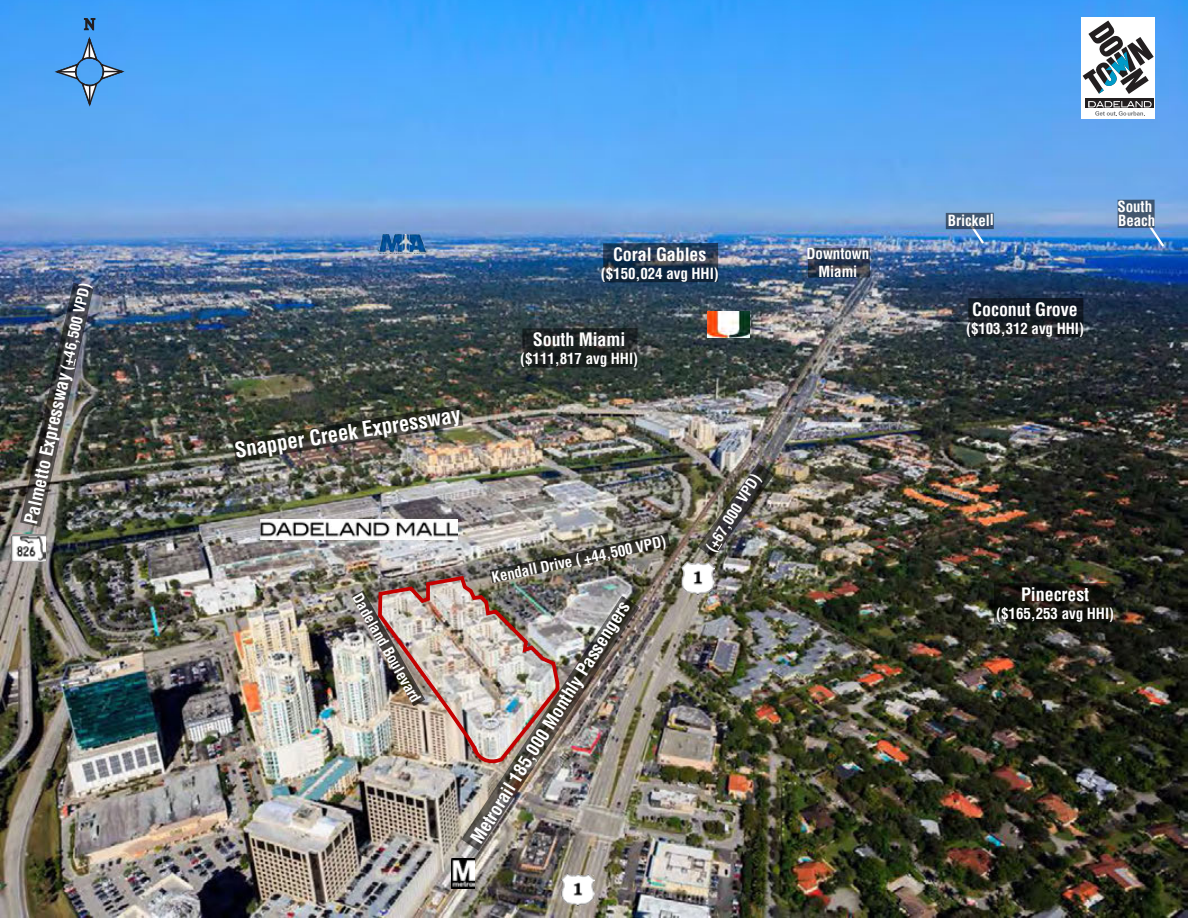
<style>
.page{position:relative;width:1188px;height:918px;background:#fff}
.page>*{position:absolute;margin:0;border:0;box-sizing:border-box;transform-origin:0 0}
.t1{font:700 condensed 21px "Helvetica";color:#fff}
.t2{font:700 condensed 18px "Helvetica";letter-spacing:-.01em;color:#fff}
.t3{font:700 condensed 15px/18px "Helvetica";letter-spacing:-.01em;color:#fff;text-align:center}
.s1{font-size:15px}
</style>
<div class="page">
<img style="left:0;top:0;width:1188px;height:918px">
<img style="left:376px;top:573px;width:185px;height:345px">
<img style="left:20px;top:283px;width:74px;height:244px">
<img style="left:233px;top:405px;width:230px;height:56px">
<img style="left:352px;top:590px;width:73px;height:116px">
<img style="left:490px;top:533px;width:180px;height:50px">
<svg style="left:522px;top:328px;width:116px;height:40px;background:#1f2424"></svg>
<svg style="left:968px;top:298px;width:115px;height:39px;background:#181e26"></svg>
<svg style="left:994px;top:583px;width:120px;height:40px;background:#181610"></svg>
<svg style="left:603px;top:243px;width:115px;height:39px;background:#21354b"></svg>
<img style="left:461px;top:596px;width:178px;height:255px">
<svg style="left:48px;top:16px;width:83px;height:97px;background:#4f9de7"></svg>
<img style="left:260px;top:519px;width:197px;height:21px">
<img style="left:682px;top:562px;width:32px;height:32px">
<img style="left:562px;top:873px;width:32px;height:33px">
<img style="left:11px;top:534px;width:35px;height:28px">
<svg style="left:1145px;top:221px;width:21px;height:28px"></svg>
<svg style="left:965px;top:229px;width:21px;height:17px"></svg>
<div style="left:1118px;top:200px;width:37px;height:28px;background:#41566e"></div>
<svg style="left:946px;top:213px;width:48px;height:16px"></svg>
<svg style="left:808px;top:248px;width:62px;height:30px;background:#313c4f"></svg>
<img style="left:378px;top:233px;width:50px;height:23px">
<img style="left:452px;top:858px;width:23px;height:30px">
<img style="left:707px;top:311px;width:43px;height:26px">
<img style="left:698px;top:463px;width:76px;height:95px">
<div style="left:1081px;top:17px;width:74px;height:102px;background:#fff"></div>
<div style="left:1086px;top:98px;width:68px;height:9px;background:#231f20"></div>
<svg style="left:1088px;top:101px;width:64px;height:15px"></svg>
<svg style="left:1083px;top:21px;width:71px;height:73px"></svg>
<p class="t2" style="left:18px;top:521px;width:249px;rotate:-77deg">Palmetto Expressway <span class="s1">(+46,500 VPD)</span></p>
<p class="t2" style="left:613px;top:242px;width:95px">Coral Gables</p>
<p class="t3" style="left:601px;top:264px;width:119px">($150,024 avg HHI)</p>
<h1 class="t1" style="left:233px;top:436px;width:230px;rotate:-9deg">Snapper Creek Expressway</h1>
<p class="t2" style="left:533px;top:328px;width:94px">South Miami</p>
<p class="t3" style="left:520px;top:349px;width:119px">($111,817 avg HHI)</p>
<p class="t3" style="left:364px;top:590px;width:124px;rotate:60deg">Dadeland Boulevard</p>
<p class="t3" style="left:490px;top:569px;width:179px;rotate:-12deg">Kendall Drive ( +44,500 VPD)</p>
<p class="t2" style="left:465px;top:836px;width:284px;rotate:-58deg">Metrorail 185,000 Monthly Passengers</p>
<p class="t3" style="left:702px;top:546px;width:90px;rotate:-58deg">(+67,000 VPD)</p>
<p class="t3" style="left:807px;top:245px;width:64px">Downtown<br>Miami</p>
<p class="t3" style="left:1118px;top:198px;width:36px">South</p>
<p class="t3" style="left:948px;top:211px;width:48px">Brickell</p>
<p class="t3" style="left:1118px;top:211px;width:39px">Beach</p>
<p class="t2" style="left:972px;top:297px;width:107px">Coconut Grove</p>
<p class="t3" style="left:966px;top:319px;width:119px">($103,312 avg HHI)</p>
<p class="t2" style="left:1021px;top:582px;width:70px">Pinecrest</p>
<p class="t3" style="left:996px;top:604px;width:119px">($165,253 avg HHI)</p>
</div>
